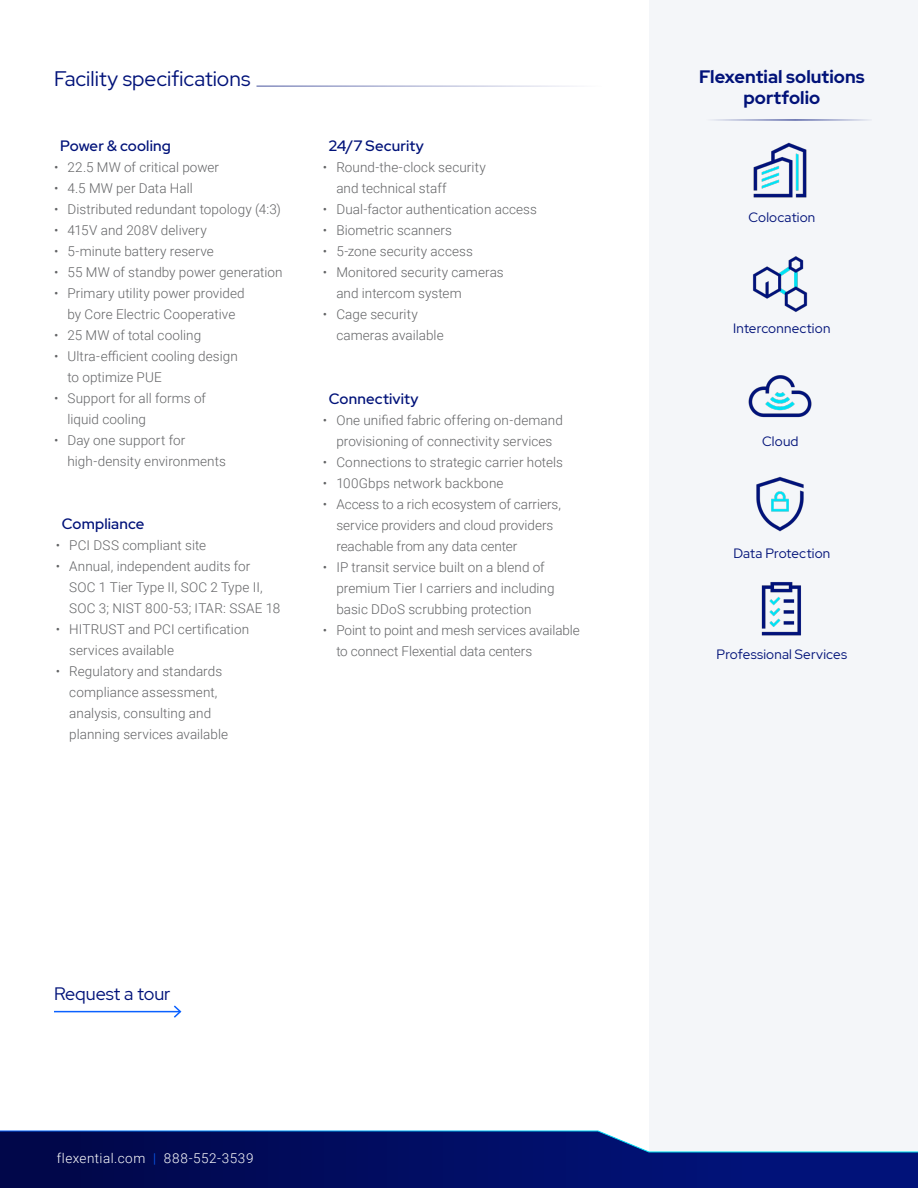
<style>
.page{position:relative;width:918px;height:1188px;background:#fff}
.page>*{position:absolute;margin:0;border:0;box-sizing:border-box;transform-origin:0 0}
.t1{font:21px "Red Hat Display";color:#011279}
.t2{font:700 18px/21px "Red Hat Display";letter-spacing:.005em;color:#011279;text-align:center}
.t3{font:18px "Red Hat Display";color:#011279}
.t4{font:500 15px "Red Hat Display";letter-spacing:.01em;color:#011279}
.t5{font:300 13.5px/21px "Roboto";letter-spacing:.005em;color:#636466}
.t6{font:13.5px "Red Hat Display";letter-spacing:.015em;color:#011279}
.t7{font:300 13.5px "Roboto";letter-spacing:.04em;color:#fff}
.s1{color:#0a61ff}
</style>
<div class="page">
<div style="left:649px;top:0;width:269px;height:1188px;background:#f4f6f9"></div>
<svg style="left:0;top:1130px;width:918px;height:58px;background:#1f2c77"></svg>
<img style="left:748px;top:375px;width:64px;height:43px">
<img style="left:753px;top:142px;width:54px;height:56px">
<img style="left:752px;top:256px;width:56px;height:56px">
<img style="left:756px;top:476px;width:48px;height:56px">
<img style="left:761px;top:582px;width:40px;height:54px">
<hr style="left:695px;top:120px;width:177px;height:1px;background:#011279">
<hr style="left:54px;top:1011px;width:126px;height:1px;background:#0a61ff">
<svg style="left:172px;top:1005px;width:10px;height:13px"></svg>
<hr style="left:256px;top:86px;width:347px;height:1px;background:#011279">
<h1 class="t1" style="left:54px;top:65px;width:198px">Facility specifications</h1>
<p class="t4" style="left:60px;top:136px;width:112px">Power &amp; cooling</p>
<p class="t5" style="left:54px;top:156px;width:167px">• 22.5 MW of critical power</p>
<p class="t5" style="left:54px;top:177px;width:140px">• 4.5 MW per Data Hall</p>
<p class="t5" style="left:54px;top:198px;width:228px">• Distributed redundant topology (4:3)</p>
<p class="t5" style="left:54px;top:219px;width:154px">• 415V and 208V delivery</p>
<p class="t5" style="left:54px;top:240px;width:161px">• 5-minute battery reserve</p>
<p class="t5" style="left:54px;top:261px;width:230px">• 55 MW of standby power generation</p>
<p class="t5" style="left:54px;top:282px;width:192px;text-align:center">• Primary utility power provided by Core Electric Cooperative</p>
<p class="t5" style="left:54px;top:324px;width:149px">• 25 MW of total cooling</p>
<p class="t5" style="left:68px;top:345px;width:172px;text-indent:-14px">• Ultra-efficient cooling design to optimize PUE</p>
<p class="t5" style="left:68px;top:387px;width:140px;text-indent:-14px">• Support for all forms of liquid cooling</p>
<p class="t5" style="left:68px;top:429px;width:160px;text-indent:-14px">• Day one support for high-density environments</p>
<p class="t4" style="left:62px;top:513px;width:84px">Compliance</p>
<p class="t5" style="left:56px;top:534px;width:152px">• PCI DSS compliant site</p>
<p class="t5" style="left:69px;top:555px;width:212px;text-indent:-14px">• Annual, independent audits for<br>SOC 1 Tier Type II, SOC 2 Type II,<br>SOC 3; NIST 800-53; ITAR: SSAE 18</p>
<p class="t5" style="left:69px;top:618px;width:181px;text-indent:-14px">• HITRUST and PCI certification services available</p>
<p class="t5" style="left:69px;top:660px;width:160px;text-indent:-14px">• Regulatory and standards compliance assessment, analysis, consulting and planning services available</p>
<p class="t4" style="left:329px;top:136px;width:96px">24/7 Security</p>
<p class="t5" style="left:336px;top:156px;width:151px;text-indent:-14px">• Round-the-clock security and technical staff</p>
<p class="t5" style="left:323px;top:198px;width:216px">• Dual-factor authentication access</p>
<p class="t5" style="left:323px;top:219px;width:131px">• Biometric scanners</p>
<p class="t5" style="left:323px;top:240px;width:152px">• 5-zone security access</p>
<p class="t5" style="left:336px;top:261px;width:169px;text-indent:-14px">• Monitored security cameras and intercom system</p>
<p class="t5" style="left:336px;top:303px;width:109px;text-indent:-14px">• Cage security cameras available</p>
<p class="t4" style="left:329px;top:389px;width:91px">Connectivity</p>
<p class="t5" style="left:323px;top:410px;width:242px;text-align:center">• One unified fabric offering on-demand provisioning of connectivity services</p>
<p class="t5" style="left:323px;top:452px;width:242px">• Connections to strategic carrier hotels</p>
<p class="t5" style="left:323px;top:473px;width:182px">• 100Gbps network backbone</p>
<p class="t5" style="left:336px;top:494px;width:226px;text-indent:-14px">• Access to a rich ecosystem of carriers, service providers and cloud providers reachable from any data center</p>
<p class="t5" style="left:336px;top:557px;width:220px;text-indent:-14px">• IP transit service built on a blend of premium Tier I carriers and including basic DDoS scrubbing protection</p>
<p class="t5" style="left:336px;top:620px;width:245px;text-indent:-14px">• Point to point and mesh services available to connect Flexential data centers</p>
<h2 class="t3" style="left:54px;top:982px;width:118px">Request a tour</h2>
<p class="t7" style="left:57px;top:1149px;width:198px">flexential.com <span class="s1">|</span> 888-552-3539</p>
<h2 class="t2" style="left:699px;top:66px;width:167px">Flexential solutions portfolio</h2>
<p class="t6" style="left:748px;top:208px;width:68px">Colocation</p>
<p class="t6" style="left:733px;top:320px;width:99px">Interconnection</p>
<p class="t6" style="left:762px;top:432px;width:38px">Cloud</p>
<p class="t6" style="left:733px;top:545px;width:98px">Data Protection</p>
<p class="t6" style="left:717px;top:646px;width:132px">Professional Services</p>
</div>
